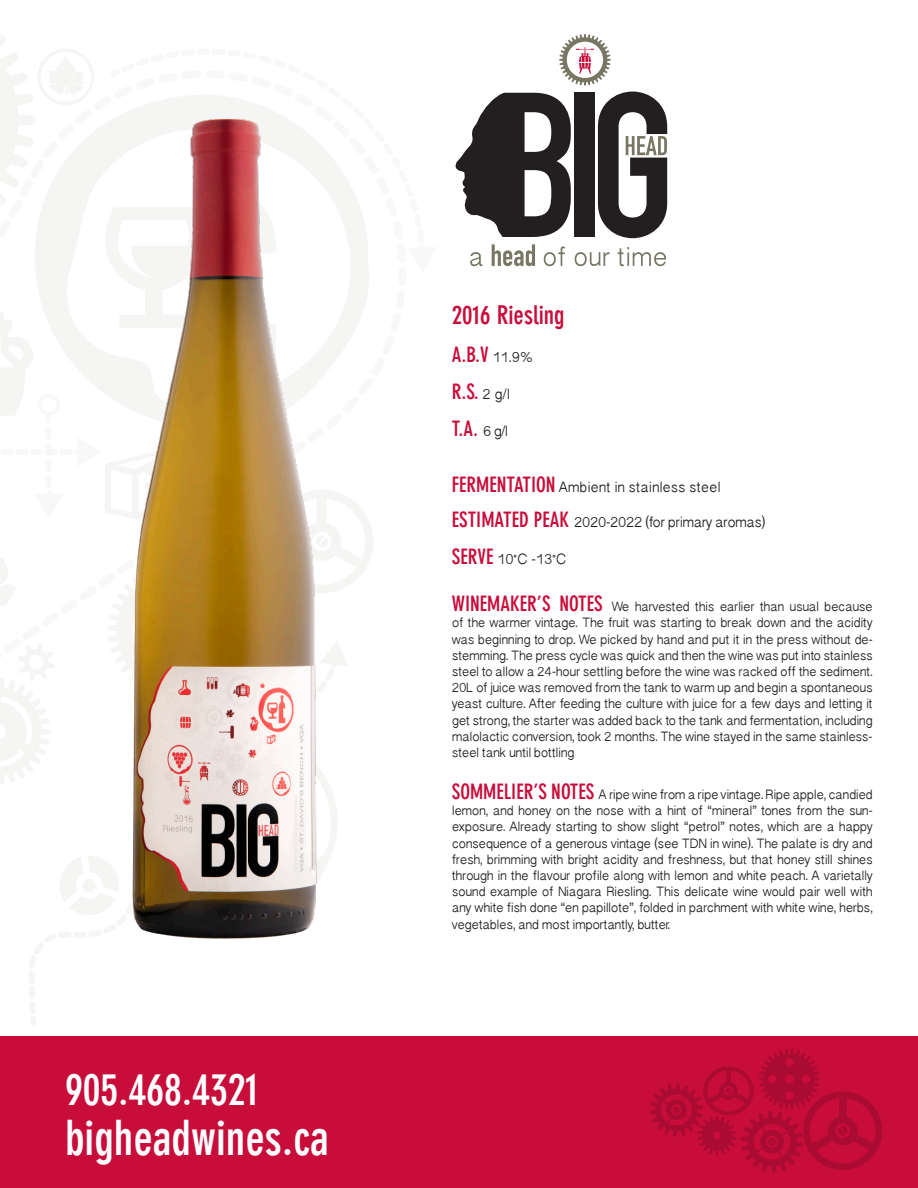
<style>
.page{position:relative;width:918px;height:1188px;background:#fff}
.page>*{position:absolute;margin:0;border:0;box-sizing:border-box;transform-origin:0 0}
.t1{font:700 condensed 48px "DIN Neuzeit Grotesk Std";color:#fff}
.t2{font:700 condensed 43.5px "DIN Neuzeit Grotesk Std";color:#fff}
.t3{font:700 condensed 25.5px "DIN Neuzeit Grotesk Std";color:#c80d3a}
.t4{font:700 condensed 21px "DIN Neuzeit Grotesk Std";color:#c80d3a}
.t5{font:16.5px "Oriya Sangam MN";color:#231f20}
.t6{font:16.5px "Oriya Sangam MN";letter-spacing:-.025em;color:#231f20}
.t7{font:15px/16.2px "Oriya Sangam MN";letter-spacing:-.02em;color:#231f20;text-align:justify}
.s1{font-family:"Oriya Sangam MN";font-weight:400;font-stretch:normal;font-size:16.5px;color:#231f20}
.s2{font-family:"DIN Neuzeit Grotesk Std";font-weight:700;font-stretch:condensed;font-size:21px;color:#c80d3a}
</style>
<div class="page">
<div style="left:0;top:1037px;width:918px;height:151px;background:#c80d3a"></div>
<svg style="left:650px;top:1049px;width:232px;height:124px"></svg>
<div style="left:30px;top:1016px;width:6px;height:10px;background:#f5f5f4;border-radius:3px"></div>
<svg style="left:0;top:35px;width:81px;height:380px"></svg>
<svg style="left:0;top:558px;width:36px;height:456px"></svg>
<img style="left:36px;top:54px;width:337px;height:900px">
<svg style="left:455px;top:93px;width:116px;height:144px"></svg>
<div style="left:575px;top:93px;width:20px;height:144px;background:#231f20"></div>
<svg style="left:598px;top:92px;width:69px;height:146px"></svg>
<svg style="left:559px;top:34px;width:52px;height:52px"></svg>
<svg style="left:470px;top:252px;width:12px;height:14px"></svg>
<svg style="left:492px;top:244px;width:43px;height:22px"></svg>
<svg style="left:544px;top:246px;width:21px;height:20px"></svg>
<svg style="left:575px;top:252px;width:35px;height:14px"></svg>
<svg style="left:618px;top:247px;width:48px;height:19px"></svg>
<h2 class="t2" style="left:65px;top:1063px;width:195px">905.468.4321</h2>
<h1 class="t1" style="left:65px;top:1108px;width:265px">bigheadwines.ca</h1>
<p class="t3" style="left:452px;top:300px;width:114px">2016 Riesling</p>
<p class="t4" style="left:452px;top:341px;width:82px">A.B.V <span class="s1">11.9%</span></p>
<p class="t4" style="left:452px;top:378px;width:60px">R.S. <span class="s1">2 g/l</span></p>
<p class="t4" style="left:452px;top:416px;width:58px">T.A. <span class="s1">6 g/l</span></p>
<p class="t5" style="left:452px;top:477px;width:270px"><span class="s2">FERMENTATION</span> Ambient in stainless steel</p>
<p class="t6" style="left:452px;top:511px;width:315px"><span class="s2">ESTIMATED PEAK</span> 2020-2022 (for primary aromas)</p>
<p class="t5" style="left:452px;top:548px;width:116px"><span class="s2">SERVE</span> 10ଂC -13ଂC</p>
<p class="t7" style="left:452px;top:598px;width:422px"><span class="s2">WINEMAKER’S NOTES</span> We harvested this earlier than usual because of the warmer vintage. The fruit was starting to break down and the acidity was beginning to drop. We picked by hand and put it in the press without de&shy;stemming. The press cycle was quick and then the wine was put into stainless steel to allow a 24-hour settling before the wine was racked off the sediment.<br>20L of juice was removed from the tank to warm up and begin a spontaneous yeast culture. After feeding the culture with juice for a few days and letting it get strong, the starter was added back to the tank and fermentation, including malolactic conversion, took 2 months. The wine stayed in the same stainless&shy;steel tank until bottling</p>
<p class="t7" style="left:452px;top:786px;width:422px"><span class="s2">SOMMELIER’S NOTES</span> A ripe wine from a ripe vintage. Ripe apple, candied lemon, and honey on the nose with a hint of “mineral” tones from the sun&shy;exposure. Already starting to show slight “petrol” notes, which are a happy consequence of a generous vintage (see TDN in wine). The palate is dry and fresh, brimming with bright acidity and freshness, but that honey still shines through in the flavour profile along with lemon and white peach. A varietally sound example of Niagara Riesling. This delicate wine would pair well with any white fish done “en papillote”, folded in parchment with white wine, herbs, vegetables, and most importantly, butter.</p>
</div>
